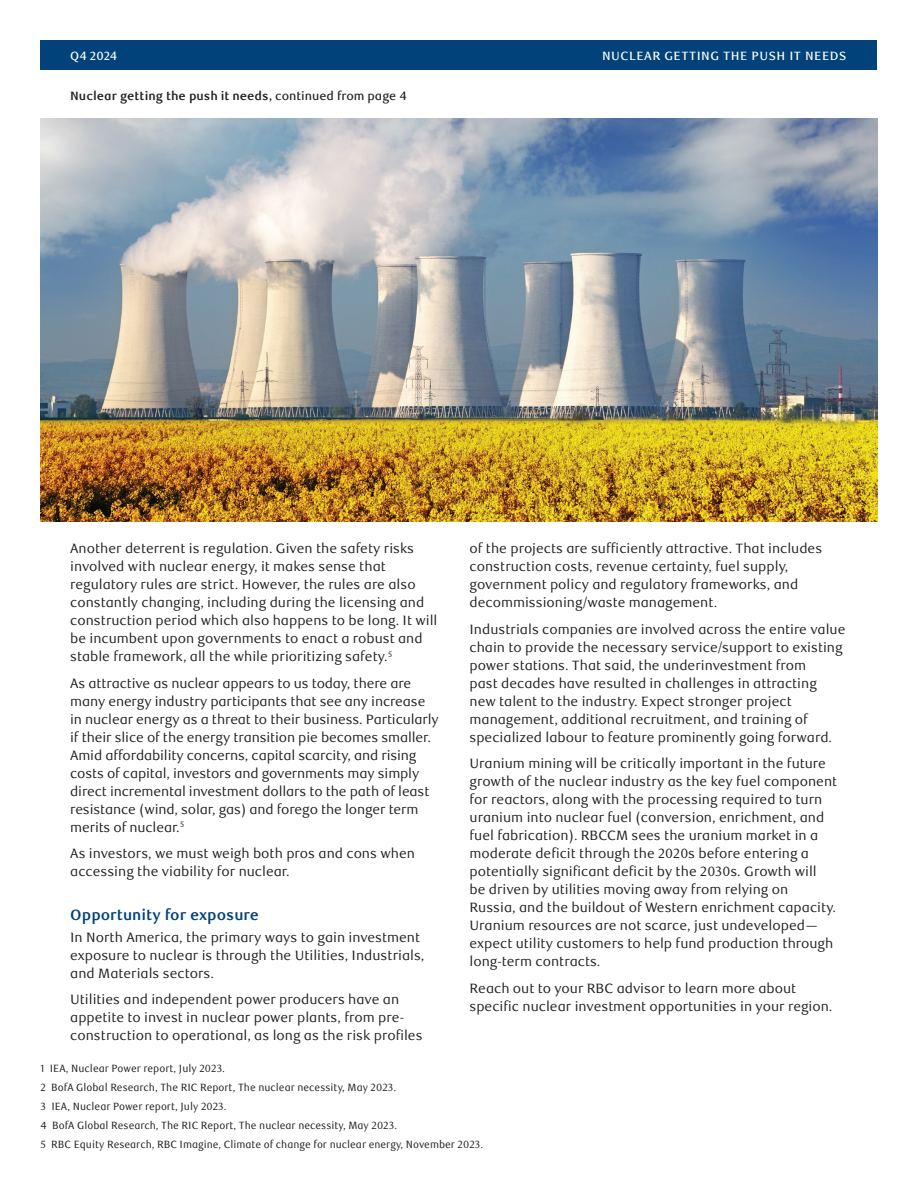
<style>
.page{position:relative;width:918px;height:1188px;background:#fff}
.page>*{position:absolute;margin:0;border:0;box-sizing:border-box;transform-origin:0 0}
.t1{font:700 15px "RBC Text";color:#004279}
.t2{font:13.5px/18px "RBC Text";color:#231f20}
.t3{font:700 12px "RBC Text";color:#231f20}
.t4{font:500 12px "RBC Text";letter-spacing:.04em;color:#fff}
.t5{font:10.5px/18.9px "RBC Text Cond";color:#231f20}
.s1{font-weight:500}
</style>
<div class="page">
<img style="left:40px;top:119px;width:838px;height:403px">
<div style="left:40px;top:40px;width:837px;height:30px;background:#004279"></div>
<p class="t4" style="left:70px;top:48px;width:49px">Q4 2024</p>
<p class="t4" style="left:602px;top:48px;width:246px">NUCLEAR GETTING THE PUSH IT NEEDS</p>
<p class="t3" style="left:70px;top:89px;width:338px">Nuclear getting the push it needs, <span class="s1">continued from page 4</span></p>
<p class="t2" style="left:70px;top:540px;width:369px">Another deterrent is regulation. Given the safety risks involved with nuclear energy, it makes sense that regulatory rules are strict. However, the rules are also constantly changing, including during the licensing and construction period which also happens to be long. It will be incumbent upon governments to enact a robust and stable framework, all the while prioritizing safety.<sup>5</sup></p>
<p class="t2" style="left:70px;top:674px;width:370px">As attractive as nuclear appears to us today, there are many energy industry participants that see any increase in nuclear energy as a threat to their business. Particularly if their slice of the energy transition pie becomes smaller.<br>Amid affordability concerns, capital scarcity, and rising costs of capital, investors and governments may simply direct incremental investment dollars to the path of least resistance (wind, solar, gas) and forego the longer term merits of nuclear.<sup>5</sup></p>
<p class="t2" style="left:70px;top:845px;width:346px">As investors, we must weigh both pros and cons when accessing the viability for nuclear.</p>
<p class="t1" style="left:70px;top:906px;width:190px">Opportunity for exposure</p>
<p class="t2" style="left:70px;top:929px;width:356px">In North America, the primary ways to gain investment exposure to nuclear is through the Utilities, Industrials, and Materials sectors.</p>
<p class="t2" style="left:70px;top:991px;width:354px">Utilities and independent power producers have an appetite to invest in nuclear power plants, from pre&shy;construction to operational, as long as the risk profiles</p>
<p class="t2" style="left:470px;top:540px;width:354px">of the projects are sufficiently attractive. That includes construction costs, revenue certainty, fuel supply, government policy and regulatory frameworks, and decommissioning/waste management.</p>
<p class="t2" style="left:470px;top:620px;width:377px">Industrials companies are involved across the entire value chain to provide the necessary service/support to existing power stations. That said, the underinvestment from<br>past decades have resulted in challenges in attracting new talent to the industry. Expect stronger project management, additional recruitment, and training of specialized labour to feature prominently going forward.</p>
<p class="t2" style="left:470px;top:755px;width:369px">Uranium mining will be critically important in the future growth of the nuclear industry as the key fuel component for reactors, along with the processing required to turn uranium into nuclear fuel (conversion, enrichment, and fuel fabrication). RBCCM sees the uranium market in a moderate deficit through the 2020s before entering a potentially significant deficit by the 2030s. Growth will<br>be driven by utilities moving away from relying on Russia, and the buildout of Western enrichment capacity.<br>Uranium resources are not scarce, just undeveloped— expect utility customers to help fund production through long-term contracts.</p>
<p class="t2" style="left:470px;top:979px;width:364px">Reach out to your RBC advisor to learn more about specific nuclear investment opportunities in your region.</p>
<p class="t5" style="left:40px;top:1059px;width:444px">1 IEA, Nuclear Power report, July 2023.<br>2 BofA Global Research, The RIC Report, The nuclear necessity, May 2023.<br>3 IEA, Nuclear Power report, July 2023.<br>4 BofA Global Research, The RIC Report, The nuclear necessity, May 2023.<br>5 RBC Equity Research, RBC Imagine, Climate of change for nuclear energy, November 2023.</p>
</div>
